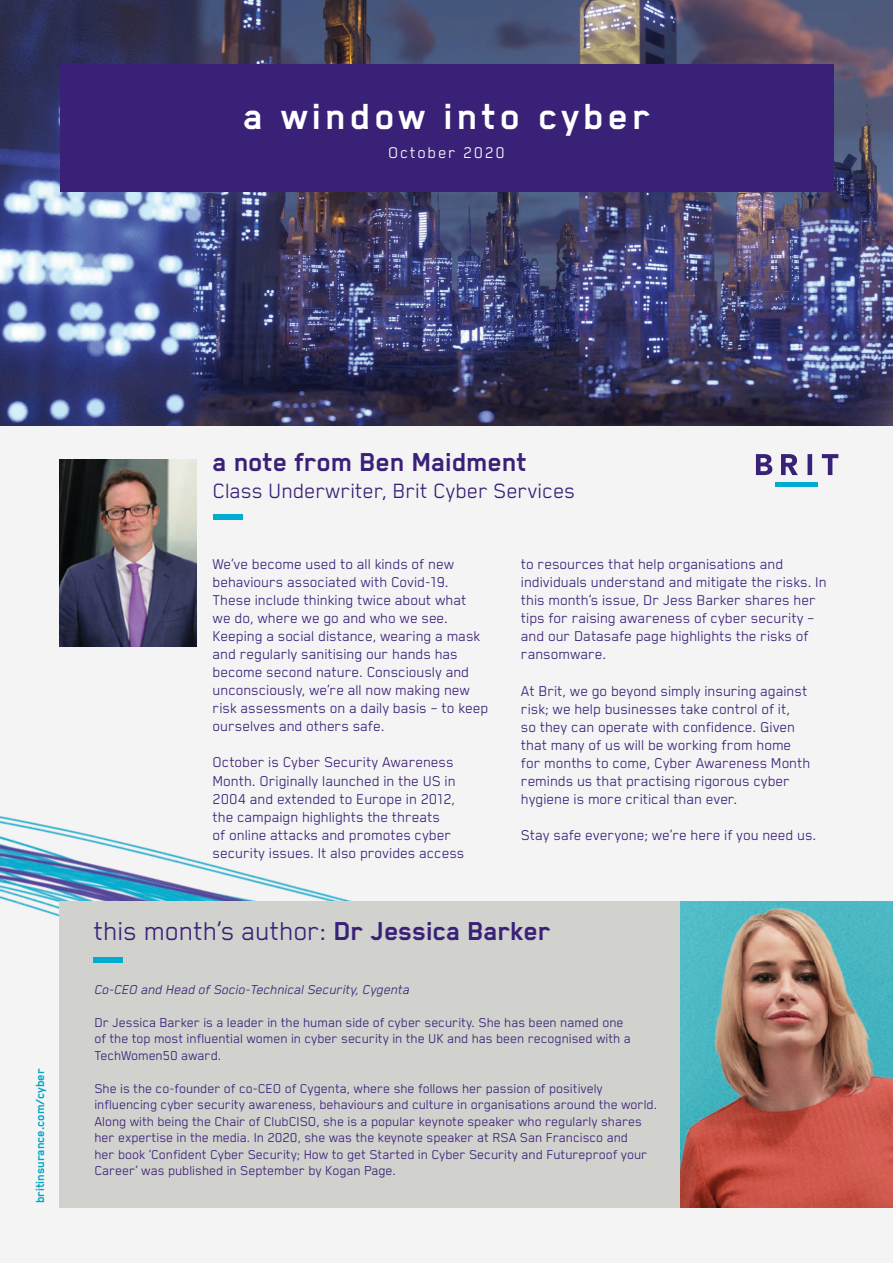
<style>
.page{position:relative;width:893px;height:1263px;background:#f5f4f4}
.page>*{position:absolute;margin:0;border:0;box-sizing:border-box;transform-origin:0 0}
.t1{font:700 42px "Blender";letter-spacing:.1em;color:#fff}
.t2{font:30px "Blender";color:#3a2178}
.t3{font:700 30px "Blender";color:#3a2178}
.t4{font:24px "Blender";color:#3a2178}
.t5{font:18px "Blender";letter-spacing:.1em;color:#fff}
.t6{font:16.5px/18px "Blender";color:#3a2178}
.t7{font:15px/16.5px "Blender";color:#3a2178}
.t8{font:italic 15px "Blender";color:#3a2178}
.t9{font:700 13.5px "Blender";color:#00add0}
.s1{font-weight:700}
</style>
<div class="page">
<img style="left:0;top:816px;width:352px;height:392px">
<img style="left:0;top:0;width:893px;height:425px">
<div style="left:60px;top:901px;width:620px;height:307px;background:#d1d1ce"></div>
<svg style="left:756px;top:454px;width:82px;height:21px"></svg>
<div style="left:776px;top:482px;width:42px;height:5px;background:#00add0"></div>
<div style="left:60px;top:64px;width:773px;height:127px;background:#3a2178"></div>
<div style="left:213px;top:514px;width:29px;height:6px;background:#00add0"></div>
<img style="left:60px;top:459px;width:136px;height:187px">
<div style="left:94px;top:957px;width:29px;height:5px;background:#00add0"></div>
<img style="left:680px;top:901px;width:213px;height:307px">
<h1 class="t1" style="left:243px;top:94px;width:408px">a window into cyber</h1>
<p class="t5" style="left:388px;top:143px;width:118px">October 2020</p>
<p class="t9" style="left:33px;top:1203px;width:136px;rotate:-90deg">britinsurance.com/cyber</p>
<h2 class="t3" style="left:213px;top:446px;width:315px">a note from Ben Maidment</h2>
<h3 class="t4" style="left:213px;top:478px;width:364px">Class Underwriter, Brit Cyber Services</h3>
<p class="t6" style="left:213px;top:555px;width:277px">We’ve become used to all kinds of new behaviours associated with Covid-19.<br>These include thinking twice about what we do, where we go and who we see.<br>Keeping a social distance, wearing a mask and regularly sanitising our hands has become second nature. Consciously and unconsciously, we’re all now making new risk assessments on a daily basis – to keep ourselves and others safe.</p>
<p class="t6" style="left:213px;top:753px;width:253px">October is Cyber Security Awareness Month. Originally launched in the US in 2004 and extended to Europe in 2012, the campaign highlights the threats<br>of online attacks and promotes cyber security issues. It also provides access</p>
<p class="t6" style="left:521px;top:555px;width:307px">to resources that help organisations and individuals understand and mitigate the risks. In this month’s issue, Dr Jess Barker shares her tips for raising awareness of cyber security – and our Datasafe page highlights the risks of ransomware.</p>
<p class="t6" style="left:521px;top:681px;width:291px">At Brit, we go beyond simply insuring against risk; we help businesses take control of it,<br>so they can operate with confidence. Given that many of us will be working from home for months to come, Cyber Awareness Month reminds us that practising rigorous cyber hygiene is more critical than ever.</p>
<p class="t6" style="left:521px;top:825px;width:297px">Stay safe everyone; we’re here if you need us.</p>
<h2 class="t2" style="left:94px;top:916px;width:458px">this month’s author: <span class="s1">Dr Jessica Barker</span></h2>
<p class="t8" style="left:94px;top:981px;width:317px">Co-CEO and Head of Socio-Technical Security, Cygenta</p>
<p class="t7" style="left:94px;top:1014px;width:538px">Dr Jessica Barker is a leader in the human side of cyber security. She has been named one of the top most influential women in cyber security in the UK and has been recognised with a<br>TechWomen50 award.</p>
<p class="t7" style="left:94px;top:1080px;width:564px">She is the co-founder of co-CEO of Cygenta, where she follows her passion of positively influencing cyber security awareness, behaviours and culture in organisations around the world.<br>Along with being the Chair of ClubCISO, she is a popular keynote speaker who regularly shares her expertise in the media. In 2020, she was the keynote speaker at RSA San Francisco and<br>her book ‘Confident Cyber Security; How to get Started in Cyber Security and Futureproof your Career’ was published in September by Kogan Page.</p>
</div>
